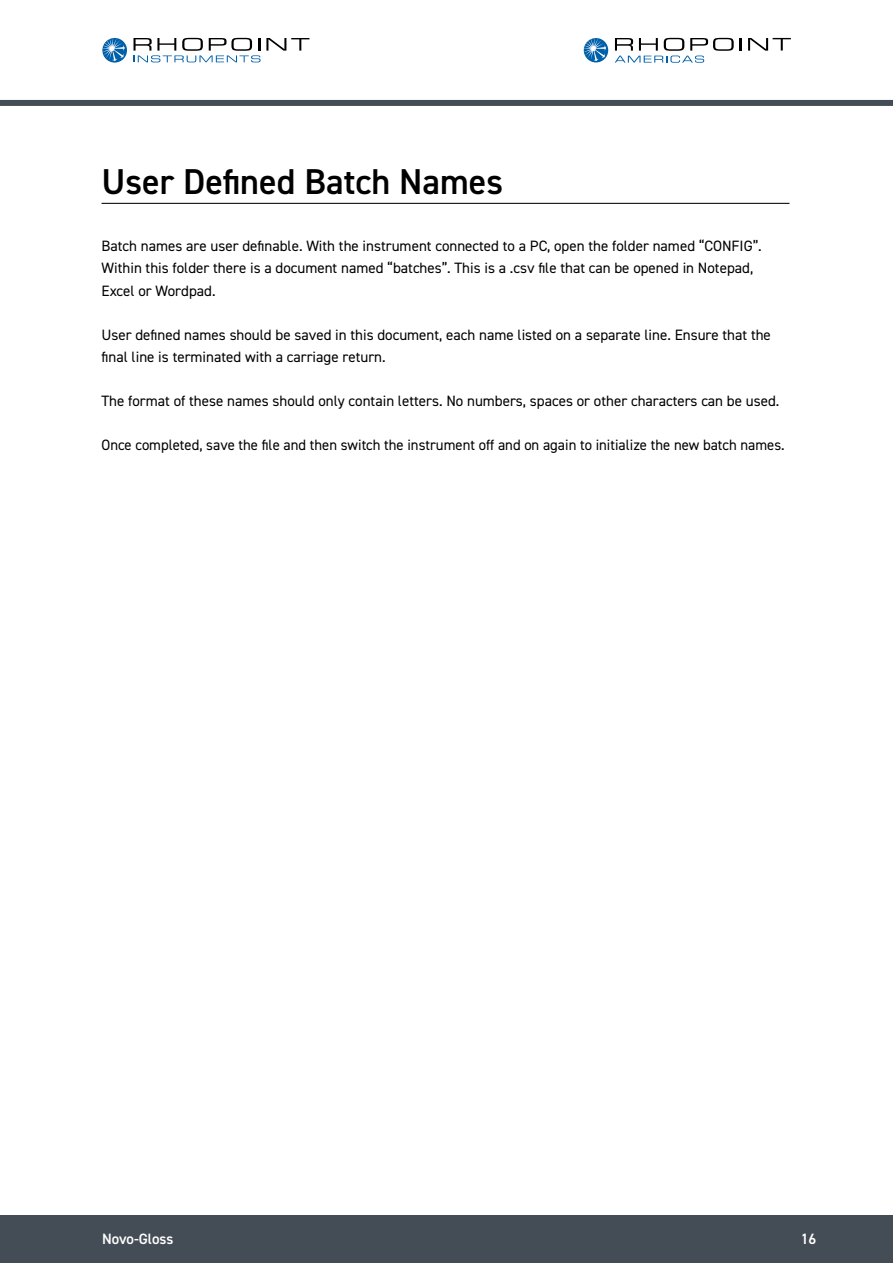
<style>
.page{position:relative;width:893px;height:1263px;background:#fff}
.page>*{position:absolute;margin:0;border:0;box-sizing:border-box;transform-origin:0 0}
.t1{font:600 36px "DIN2014";color:#000}
.t2{font:15px/22.5px "DIN2014";color:#000}
.t3{font:600 15px "DIN2014";color:#fff}
</style>
<div class="page">
<div style="left:0;top:100px;width:893px;height:6px;background:#444d55"></div>
<div style="left:0;top:1215px;width:893px;height:48px;background:#444d55"></div>
<svg style="left:740px;top:38px;width:2px;height:13px"></svg>
<svg style="left:748px;top:38px;width:43px;height:13px"></svg>
<div style="left:584px;top:38px;width:24px;height:24px;background:#005fa9;border-radius:50%"></div>
<svg style="left:584px;top:38px;width:22px;height:23px"></svg>
<svg style="left:615px;top:38px;width:119px;height:25px"></svg>
<svg style="left:102px;top:38px;width:25px;height:25px"></svg>
<svg style="left:133px;top:38px;width:176px;height:24px"></svg>
<svg style="left:102px;top:38px;width:23px;height:23px"></svg>
<hr style="left:102px;top:203px;width:687px;height:1px;background:#000">
<h1 class="t1" style="left:102px;top:165px;width:403px">User Defined Batch Names</h1>
<p class="t2" style="left:102px;top:235px;width:662px">Batch names are user definable. With the instrument connected to a PC, open the folder named “CONFIG”.<br>Within this folder there is a document named “batches”. This is a .csv file that can be opened in Notepad,<br>Excel or Wordpad.</p>
<p class="t2" style="left:102px;top:324px;width:671px">User defined names should be saved in this document, each name listed on a separate line. Ensure that the final line is terminated with a carriage return.</p>
<p class="t2" style="left:102px;top:390px;width:679px">The format of these names should only contain letters. No numbers, spaces or other characters can be used.</p>
<p class="t2" style="left:102px;top:434px;width:685px">Once completed, save the file and then switch the instrument off and on again to initialize the new batch names.</p>
<p class="t3" style="left:102px;top:1230px;width:73px">Novo-Gloss</p>
<p class="t3" style="left:801px;top:1230px;width:17px">16</p>
</div>
